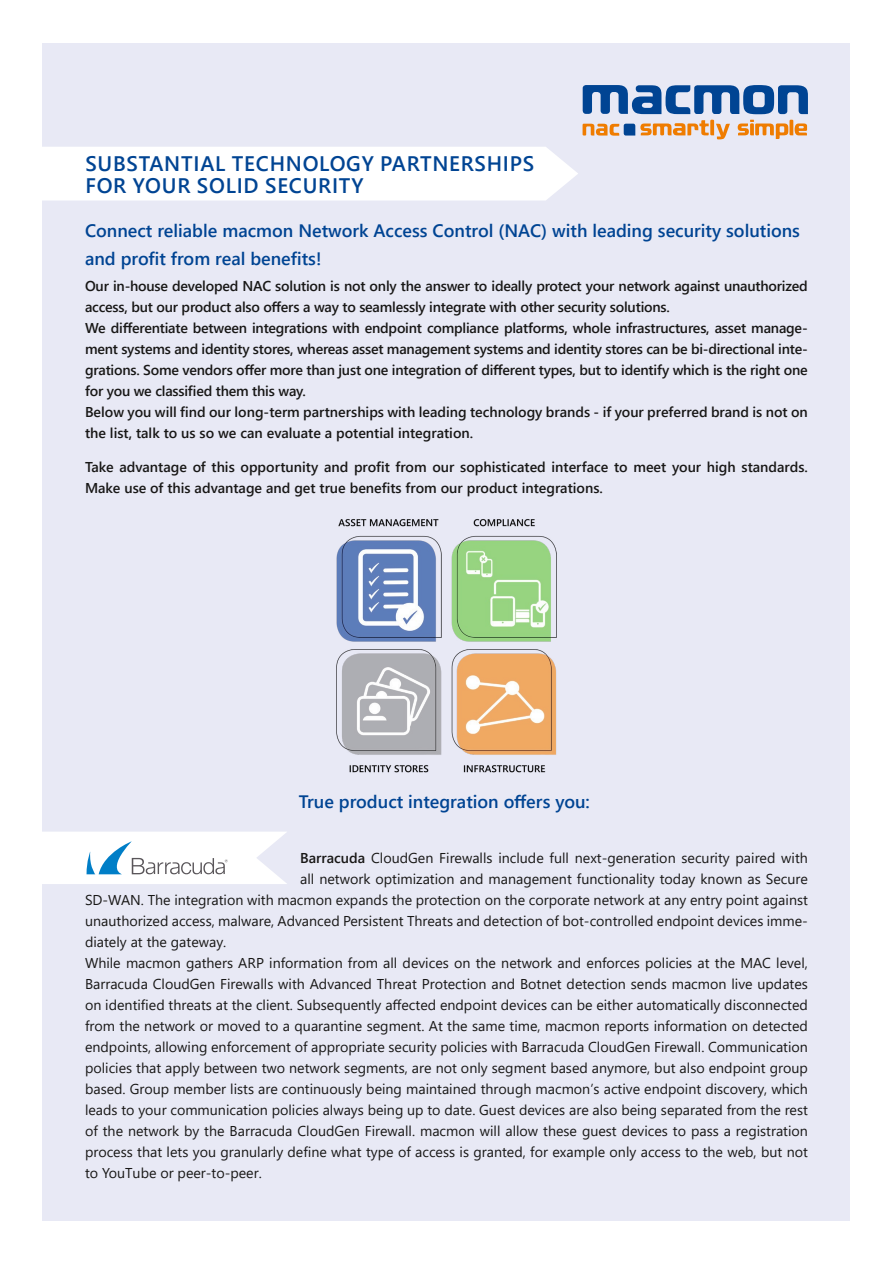
<style>
.page{position:relative;width:893px;height:1263px;background:#fff}
.page>*{position:absolute;margin:0;border:0;box-sizing:border-box;transform-origin:0 0}
.t1{font:600 21px/22.5px "Segoe UI";letter-spacing:.035em;color:#004493}
.t2{font:600 18px/28.2px "Segoe UI";color:#004493}
.t3{font:14.25px "Segoe UI";color:#181716}
.t4{font:600 14.25px/21px "Segoe UI";letter-spacing:-.015em;color:#181716}
.s1{font-weight:600}
</style>
<div class="page">
<div style="left:43px;top:43px;width:807px;height:1177px;background:#e8e9f5"></div>
<div style="left:43px;top:147px;width:535px;height:53px;background:#fff"></div>
<svg style="left:583px;top:85px;width:225px;height:29px"></svg>
<svg style="left:583px;top:120px;width:147px;height:19px"></svg>
<svg style="left:738px;top:120px;width:69px;height:19px"></svg>
<svg style="left:43px;top:832px;width:244px;height:52px;background:#eff3f7"></svg>
<img style="left:336px;top:519px;width:221px;height:254px">
<h1 class="t1" style="left:85px;top:150px;width:450px">SUBSTANTIAL TECHNOLOGY PARTNERSHIPS<br>FOR YOUR SOLID SECURITY</h1>
<p class="t2" style="left:85px;top:215px;width:716px">Connect reliable macmon Network Access Control (NAC) with leading security solutions and profit from real benefits!</p>
<p class="t4" style="left:85px;top:274px;width:724px">Our in-house developed NAC solution is not only the answer to ideally protect your network against unauthorized access, but our product also offers a way to seamlessly integrate with other security solutions.<br>We differentiate between integrations with endpoint compliance platforms, whole infrastructures, asset manage&shy;ment systems and identity stores, whereas asset management systems and identity stores can be bi-directional inte&shy;grations. Some vendors offer more than just one integration of different types, but to identify which is the right one for you we classified them this way.<br>Below you will find our long-term partnerships with leading technology brands - if your preferred brand is not on the list, talk to us so we can evaluate a potential integration.</p>
<p class="t4" style="left:85px;top:455px;width:724px">Take advantage of this opportunity and profit from our sophisticated interface to meet your high standards.<br>Make use of this advantage and get true benefits from our product integrations.</p>
<p class="t2" style="left:299px;top:786px;width:293px">True product integration offers you:</p>
<p class="t3" style="left:300px;top:844px;width:509px"><span class="s1">Barracuda</span> CloudGen Firewalls include full next-generation security paired with</p>
<p class="t3" style="left:300px;top:865px;width:509px">all network optimization and management functionality today known as Secure</p>
<p class="t3" style="left:85px;top:886px;width:724px">SD-WAN. The integration with macmon expands the protection on the corporate network at any entry point against</p>
<p class="t3" style="left:85px;top:907px;width:724px">unauthorized access, malware, Advanced Persistent Threats and detection of bot-controlled endpoint devices imme-</p>
<p class="t3" style="left:85px;top:928px;width:143px">diately at the gateway.</p>
<p class="t3" style="left:85px;top:949px;width:724px">While macmon gathers ARP information from all devices on the network and enforces policies at the MAC level,</p>
<p class="t3" style="left:85px;top:970px;width:724px">Barracuda CloudGen Firewalls with Advanced Threat Protection and Botnet detection sends macmon live updates</p>
<p class="t3" style="left:85px;top:991px;width:724px">on identified threats at the client. Subsequently affected endpoint devices can be either automatically disconnected</p>
<p class="t3" style="left:85px;top:1012px;width:724px">from the network or moved to a quarantine segment. At the same time, macmon reports information on detected</p>
<p class="t3" style="left:85px;top:1033px;width:724px">endpoints, allowing enforcement of appropriate security policies with Barracuda CloudGen Firewall. Communication</p>
<p class="t3" style="left:85px;top:1054px;width:724px">policies that apply between two network segments, are not only segment based anymore, but also endpoint group</p>
<p class="t3" style="left:85px;top:1075px;width:724px">based. Group member lists are continuously being maintained through macmon’s active endpoint discovery, which</p>
<p class="t3" style="left:85px;top:1096px;width:724px">leads to your communication policies always being up to date. Guest devices are also being separated from the rest</p>
<p class="t3" style="left:85px;top:1117px;width:724px">of the network by the Barracuda CloudGen Firewall. macmon will allow these guest devices to pass a registration</p>
<p class="t3" style="left:85px;top:1138px;width:724px">process that lets you granularly define what type of access is granted, for example only access to the web, but not</p>
<p class="t3" style="left:85px;top:1159px;width:178px">to YouTube or peer-to-peer.</p>
</div>
